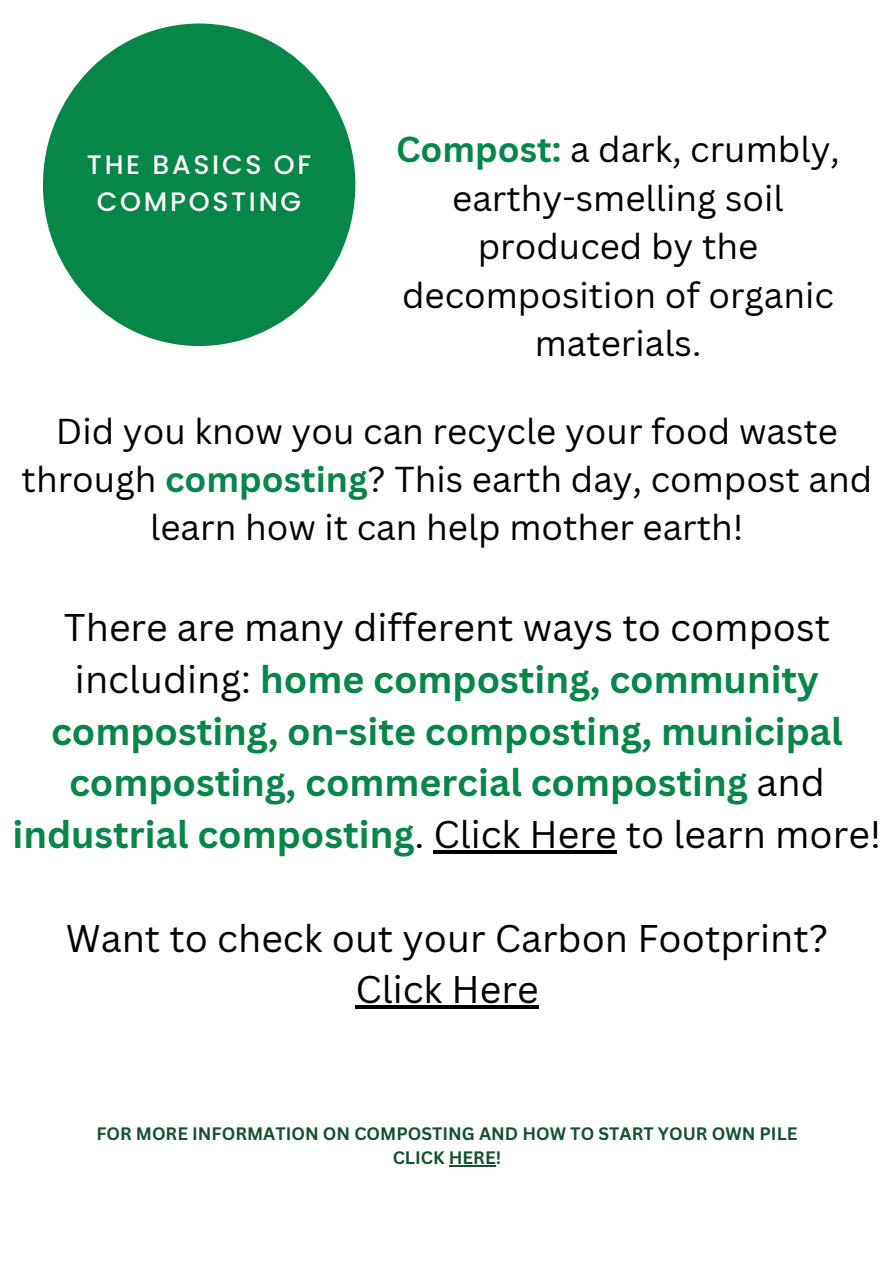
<style>
.page{position:relative;width:894px;height:1264px;background:#fff}
.page>*{position:absolute;margin:0;border:0;box-sizing:border-box;transform-origin:0 0}
.t1{font:700 37.5px/51.8px "Canva Sans";color:#078649;text-align:center}
.t2{font:37.5px/51.8px "Canva Sans";color:#000;text-align:center}
.t3{font:34.95px/48.3px "Canva Sans";color:#000;text-align:center}
.t4{font:500 26.7px/37.2px "Poppins";letter-spacing:.1em;color:#fff;text-align:center}
.t5{font:700 17.55px/23.7px "Canva Sans";color:#135230;text-align:center}
.s1{font-weight:700;color:#078649}
.s2{font-weight:400;color:#000}
</style>
<div class="page">
<div style="left:43px;top:24px;width:312px;height:321px;background:#078649;border-radius:50%"></div>
<hr style="left:448px;top:1164px;width:47px;height:2px;background:#135230">
<hr style="left:433px;top:850px;width:183px;height:3px;background:#000">
<hr style="left:355px;top:1005px;width:183px;height:4px;background:#000">
<p class="t4" style="left:87px;top:146px;width:226px">THE BASICS OF<br>COMPOSTING</p>
<p class="t3" style="left:396px;top:125px;width:445px"><span class="s1">Compost:</span> a dark, crumbly, earthy-smelling soil produced by the decomposition of organic materials.</p>
<p class="t3" style="left:22px;top:406px;width:852px">Did you know you can recycle your food waste through <span class="s1">composting</span>? This earth day, compost and learn how it can help mother earth!</p>
<p class="t1" style="left:12px;top:600px;width:870px"><span class="s2">There are many different ways to compost including:</span> home composting, community composting, on-site composting, municipal composting, commercial composting <span class="s2">and </span>industrial composting<span class="s2">. Click Here to learn more!</span></p>
<p class="t2" style="left:66px;top:911px;width:763px">Want to check out your Carbon Footprint?<br>Click Here</p>
<p class="t5" style="left:96px;top:1121px;width:702px">FOR MORE INFORMATION ON COMPOSTING AND HOW TO START YOUR OWN PILE<br>CLICK HERE!</p>
</div>
